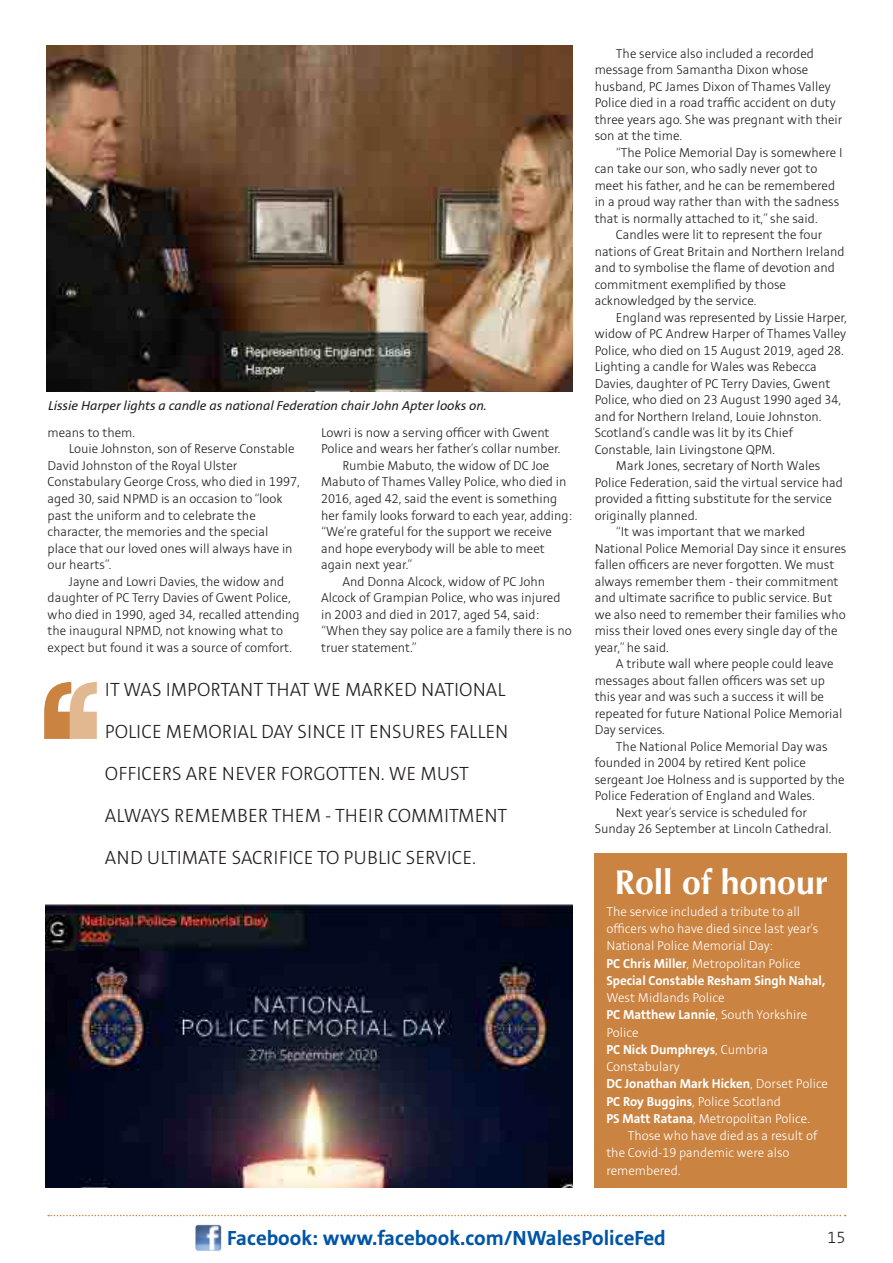
<style>
.page{position:relative;width:893px;height:1263px;background:#fff}
.page>*{position:absolute;margin:0;border:0;box-sizing:border-box;transform-origin:0 0}
.t1{font:700 153px "Rockwell";color:#cb8341}
.t2{font:700 153px "Rockwell";color:#e2b890}
.t3{font:700 34.5px "Optima";color:#fff}
.t4{font:700 22.5px "Stinnes Sans";color:#0155a5}
.t5{font:300 21px/42px "Stinnes Sans";color:#231f20}
.t6{font:300 18px "Stinnes Sans";color:#231f20}
.t7{font:300 14.25px/16.5px "Stinnes Sans";color:#231f20}
.t8{font:300 14.25px/17.2px "Stinnes Sans";color:#fff}
.t9{font:700 14.25px/17.2px "Stinnes Sans";color:#fff}
.t10{font:italic 14.25px "Stinnes Sans";color:#231f20}
.s1{font-weight:300}
.s2{font-weight:700}
</style>
<div class="page">
<svg style="left:48px;top:1215px;width:798px;height:1px"></svg>
<img style="left:195px;top:1225px;width:26px;height:26px">
<div style="left:595px;top:853px;width:252px;height:335px;background:#cb8341"></div>
<img style="left:46px;top:45px;width:527px;height:347px">
<img style="left:45px;top:905px;width:528px;height:282px">
<p class="t10" style="left:48px;top:399px;width:440px">Lissie Harper lights a candle as national Federation chair John Apter looks on.</p>
<p class="t7" style="left:48px;top:425px;width:89px">means to them.</p>
<p class="t7" style="left:48px;top:441px;width:254px;text-indent:21px">Louie Johnston, son of Reserve Constable David Johnston of the Royal Ulster Constabulary George Cross, who died in 1997, aged 30, said NPMD is an occasion to “look past the uniform and to celebrate the character, the memories and the special place that our loved ones will always have in our hearts”.</p>
<p class="t7" style="left:48px;top:573px;width:254px;text-indent:21px">Jayne and Lowri Davies, the widow and daughter of PC Terry Davies of Gwent Police, who died in 1990, aged 34, recalled attending the inaugural NPMD, not knowing what to expect but found it was a source of comfort.</p>
<p class="t7" style="left:321px;top:425px;width:241px">Lowri is now a serving officer with Gwent<br>Police and wears her father’s collar number.</p>
<p class="t7" style="left:321px;top:458px;width:253px;text-indent:21px">Rumbie Mabuto, the widow of DC Joe Mabuto of Thames Valley Police, who died in 2016, aged 42, said the event is something her family looks forward to each year, adding: “We’re grateful for the support we receive and hope everybody will be able to meet again next year.”</p>
<p class="t7" style="left:321px;top:573px;width:252px;text-indent:21px">And Donna Alcock, widow of PC John Alcock of Grampian Police, who was injured in 2003 and died in 2017, aged 54, said: “When they say police are a family there is no truer statement.”</p>
<p class="t1" style="left:33px;top:640px;width:50px">‘</p>
<p class="t2" style="left:59px;top:640px;width:50px">‘</p>
<p class="t5" style="left:105px;top:670px;width:405px">IT WAS IMPORTANT THAT WE MARKED NATIONAL POLICE MEMORIAL DAY SINCE IT ENSURES FALLEN OFFICERS ARE NEVER FORGOTTEN. WE MUST ALWAYS REMEMBER THEM - THEIR COMMITMENT AND ULTIMATE SACRIFICE TO PUBLIC SERVICE.</p>
<p class="t7" style="left:595px;top:46px;width:249px;text-indent:21px">The service also included a recorded message from Samantha Dixon whose husband, PC James Dixon of Thames Valley Police died in a road traffic accident on duty three years ago. She was pregnant with their son at the time.</p>
<p class="t7" style="left:595px;top:145px;width:249px;text-indent:21px">“The Police Memorial Day is somewhere I can take our son, who sadly never got to meet his father, and he can be remembered in a proud way rather than with the sadness that is normally attached to it,” she said.</p>
<p class="t7" style="left:595px;top:227px;width:251px;text-indent:21px">Candles were lit to represent the four nations of Great Britain and Northern Ireland and to symbolise the flame of devotion and commitment exemplified by those acknowledged by the service.</p>
<p class="t7" style="left:595px;top:310px;width:254px;text-indent:21px">England was represented by Lissie Harper, widow of PC Andrew Harper of Thames Valley Police, who died on 15 August 2019, aged 28.<br>Lighting a candle for Wales was Rebecca Davies, daughter of PC Terry Davies, Gwent Police, who died on 23 August 1990 aged 34, and for Northern Ireland, Louie Johnston.<br>Scotland’s candle was lit by its Chief Constable, Iain Livingstone QPM.</p>
<p class="t7" style="left:595px;top:458px;width:250px;text-indent:21px">Mark Jones, secretary of North Wales Police Federation, said the virtual service had provided a fitting substitute for the service originally planned.</p>
<p class="t7" style="left:595px;top:524px;width:253px;text-indent:21px">“It was important that we marked National Police Memorial Day since it ensures fallen officers are never forgotten. We must always remember them - their commitment and ultimate sacrifice to public service. But we also need to remember their families who miss their loved ones every single day of the year,” he said.</p>
<p class="t7" style="left:595px;top:656px;width:249px;text-indent:21px">A tribute wall where people could leave messages about fallen officers was set up this year and was such a success it will be repeated for future National Police Memorial Day services.</p>
<p class="t7" style="left:595px;top:739px;width:252px;text-indent:21px">The National Police Memorial Day was founded in 2004 by retired Kent police sergeant Joe Holness and is supported by the Police Federation of England and Wales.</p>
<p class="t7" style="left:595px;top:805px;width:238px;text-align:center">Next year’s service is scheduled for<br>Sunday 26 September at Lincoln Cathedral.</p>
<p class="t3" style="left:614px;top:863px;width:215px">Roll of honour</p>
<p class="t8" style="left:606px;top:903px;width:214px">The service included a tribute to all officers who have died since last year’s<br>National Police Memorial Day:</p>
<p class="t9" style="left:606px;top:955px;width:220px">PC Chris Miller<span class="s1">, Metropolitan Police<br></span>Special Constable Resham Singh Nahal,<br><span class="s1">West Midlands Police</span></p>
<p class="t8" style="left:606px;top:1007px;width:202px"><span class="s2">PC Matthew Lannie</span>, South Yorkshire<br>Police</p>
<p class="t8" style="left:606px;top:1041px;width:163px"><span class="s2">PC Nick Dumphreys</span>, Cumbria<br>Constabulary</p>
<p class="t9" style="left:606px;top:1076px;width:223px">DC Jonathan Mark Hicken<span class="s1">, Dorset Police<br></span>PC Roy Buggins<span class="s1">, Police Scotland</span></p>
<p class="t8" style="left:606px;top:1110px;width:205px"><span class="s2">PS Matt Ratana</span>, Metropolitan Police.</p>
<p class="t8" style="left:606px;top:1128px;width:212px;text-indent:21px">Those who have died as a result of the Covid-19 pandemic were also remembered.</p>
<p class="t4" style="left:227px;top:1227px;width:440px">Facebook: www.facebook.com/NWalesPoliceFed</p>
<p class="t6" style="left:827px;top:1229px;width:19px">15</p>
</div>
